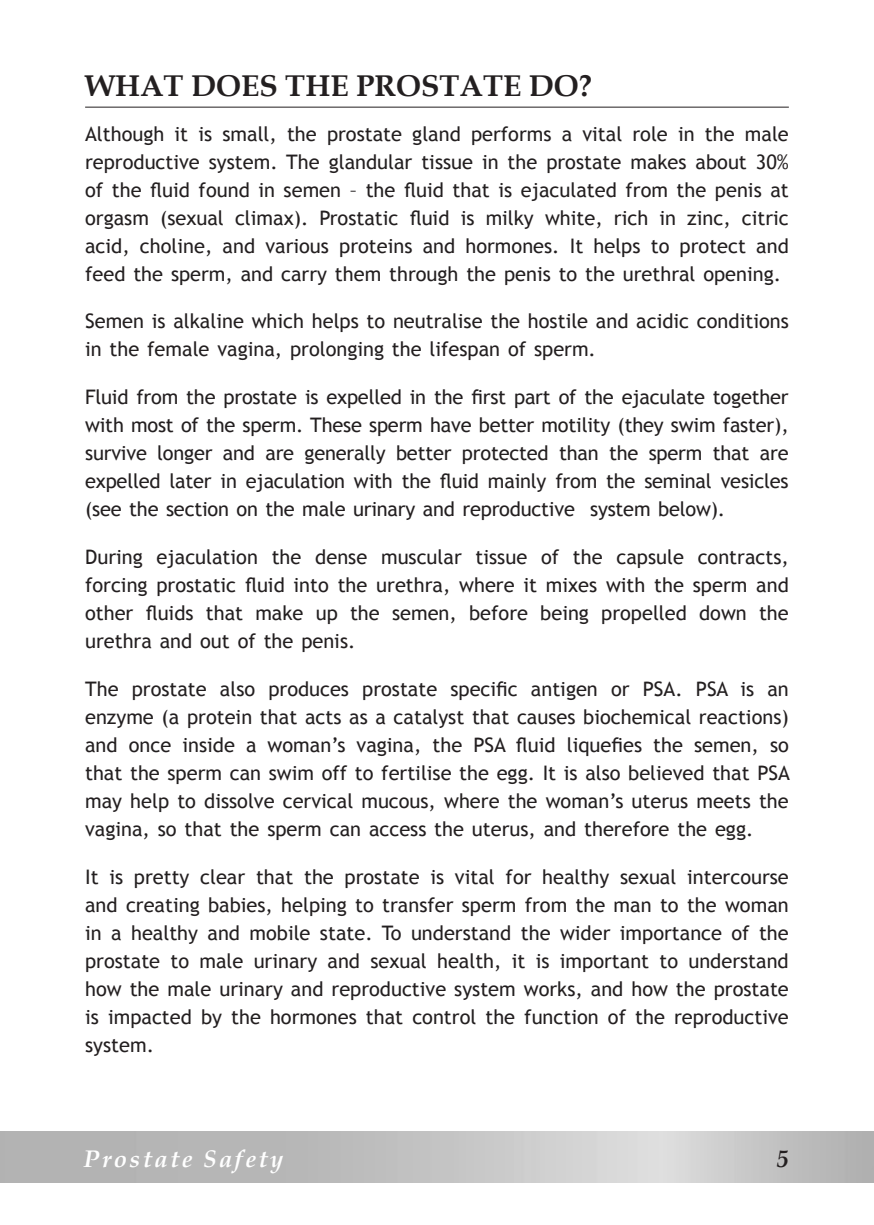
<style>
.page{position:relative;width:874px;height:1225px;background:#fff}
.page>*{position:absolute;margin:0;border:0;box-sizing:border-box;transform-origin:0 0}
.Heading_1{font:700 30px "Book Antiqua";color:#231f20}
.t1{font:italic 700 24px "Book Antiqua";letter-spacing:.1em;color:#fff}
.t2{font:italic 700 24px "Book Antiqua";color:#231f20}
.Body_Text{font:20px/28px "Trebuchet MS";color:#231f20;text-align:justify}
</style>
<div class="page">
<hr style="left:85px;top:107px;width:703px;height:1px;background:#231f20">
<p class="Heading_1" style="left:85px;top:65px;width:508px">WHAT DOES THE PROSTATE DO?</p>
<p class="Body_Text" style="left:85px;top:120px;width:704px">Although it is small, the prostate gland performs a vital role in the male reproductive system. The glandular tissue in the prostate makes about 30% of the fluid found in semen – the fluid that is ejaculated from the penis at orgasm (sexual climax). Prostatic fluid is milky white, rich in zinc, citric acid, choline, and various proteins and hormones. It helps to protect and feed the sperm, and carry them through the penis to the urethral opening.</p>
<p class="Body_Text" style="left:85px;top:308px;width:704px">Semen is alkaline which helps to neutralise the hostile and acidic conditions in the female vagina, prolonging the lifespan of sperm.</p>
<p class="Body_Text" style="left:85px;top:383px;width:704px">Fluid from the prostate is expelled in the first part of the ejaculate together with most of the sperm. These sperm have better motility (they swim faster), survive longer and are generally better protected than the sperm that are expelled later in ejaculation with the fluid mainly from the seminal vesicles (see the section on the male urinary and reproductive system below).</p>
<p class="Body_Text" style="left:85px;top:543px;width:704px">During ejaculation the dense muscular tissue of the capsule contracts, forcing prostatic fluid into the urethra, where it mixes with the sperm and other fluids that make up the semen, before being propelled down the urethra and out of the penis.</p>
<p class="Body_Text" style="left:85px;top:675px;width:706px">The prostate also produces prostate specific antigen or PSA. PSA is an enzyme (a protein that acts as a catalyst that causes biochemical reactions) and once inside a woman’s vagina, the PSA fluid liquefies the semen, so that the sperm can swim off to fertilise the egg. It is also believed that PSA may help to dissolve cervical mucous, where the woman’s uterus meets the vagina, so that the sperm can access the uterus, and therefore the egg.</p>
<p class="Body_Text" style="left:85px;top:863px;width:704px">It is pretty clear that the prostate is vital for healthy sexual intercourse and creating babies, helping to transfer sperm from the man to the woman in a healthy and mobile state. To understand the wider importance of the prostate to male urinary and sexual health, it is important to understand how the male urinary and reproductive system works, and how the prostate is impacted by the hormones that control the function of the reproductive system.</p>
<p class="t1" style="left:84px;top:1142px;width:201px">Prostate Safety</p>
<p class="t2" style="left:776px;top:1142px;width:13px">5</p>
</div>
